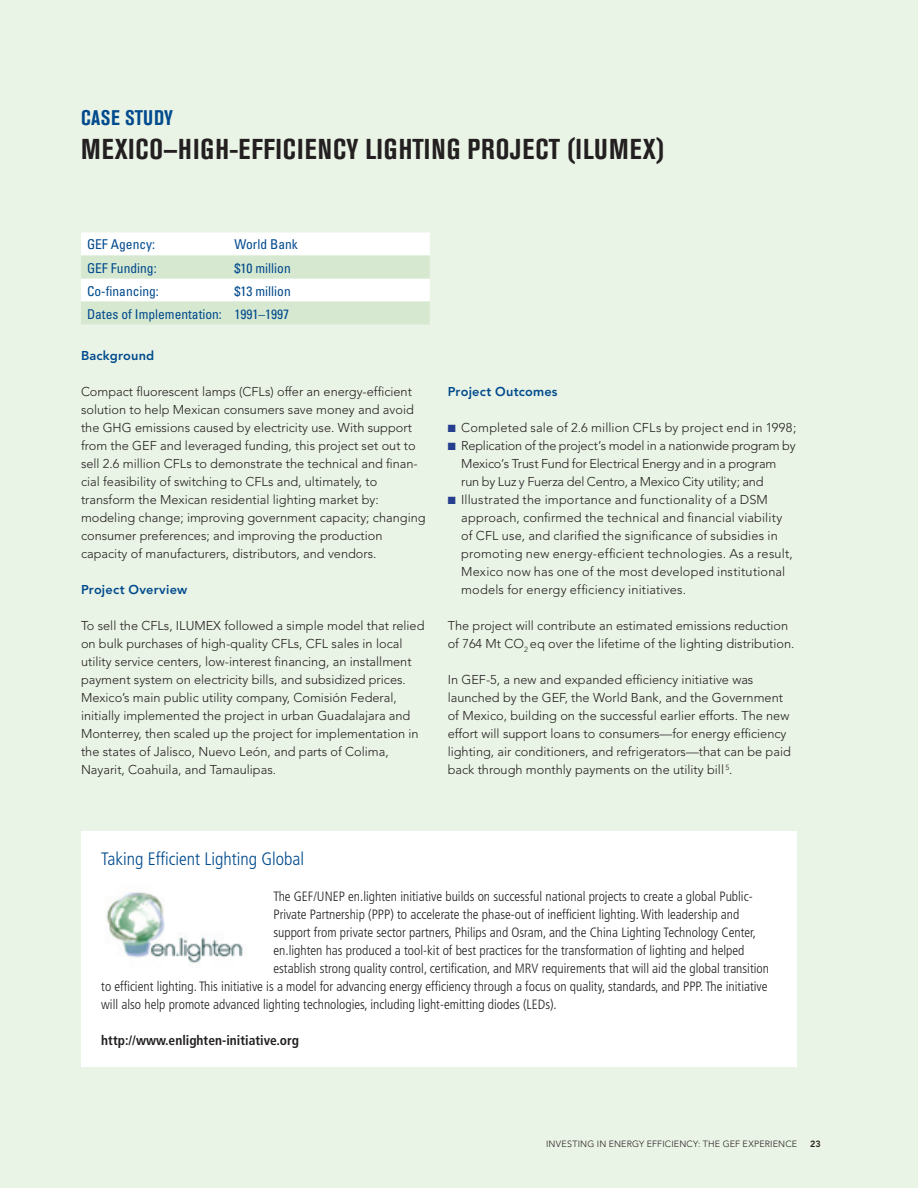
<style>
.page{position:relative;width:918px;height:1188px;background:#eaf4e6}
.page>*{position:absolute;margin:0;border:0;box-sizing:border-box;transform-origin:0 0}
.t1{font:700 condensed 28.5px "Akzidenz Grotesk BE";letter-spacing:.035em;color:#231f20}
.t2{font:700 condensed 21px "Akzidenz Grotesk BE";color:#004a8d}
.t3{font:300 condensed 18px "Frutiger";color:#004a8d}
.t4{font:300 condensed 13.5px "Frutiger";color:#231f20}
.t5{font:condensed 13.5px/23px "Univers";color:#004a8d;text-align:right}
.t6{font:700 condensed 13.5px "Frutiger";color:#231f20}
.t7{font:300 12.75px/18px "Avenir";color:#231f20}
.t8{font:300 12.75px/18px "Avenir";letter-spacing:.02em;color:#231f20}
.t9{font:800 12.75px "Avenir";letter-spacing:.015em;color:#004a8d}
.t10{font:300 9px "Avenir";letter-spacing:.02em;color:#231f20}
.t11{font:800 9px "Avenir";color:#231f20}
.s1{color:#253f8e}
</style>
<div class="page">
<svg style="left:81px;top:232px;width:349px;height:92px;background:#eaf3e7"></svg>
<div style="left:81px;top:831px;width:715px;height:235px;background:#fff"></div>
<img style="left:106px;top:892px;width:137px;height:72px">
<h2 class="t2" style="left:81px;top:106px;width:65px">CASE STUDY</h2>
<h1 class="t1" style="left:81px;top:133px;width:585px">MEXICO—HIGH-EFFICIENCY LIGHTING PROJECT (ILUMEX)</h1>
<p class="t5" style="left:87px;top:233px;width:70px">GEF Agency:</p>
<p class="t5" style="left:235px;top:233px;width:65px">World Bank</p>
<p class="t5" style="left:87px;top:256px;width:71px">GEF Funding:</p>
<p class="t5" style="left:235px;top:256px;width:58px">$10 million</p>
<p class="t5" style="left:87px;top:279px;width:73px">Co-financing:</p>
<p class="t5" style="left:87px;top:279px;width:205px">$13 million<br>Dates of Implementation: 1991–1997</p>
<p class="t9" style="left:81px;top:348px;width:75px">Background</p>
<p class="t7" style="left:81px;top:383px;width:346px">Compact fluorescent lamps (CFLs) offer an energy-efficient solution to help Mexican consumers save money and avoid the GH G emissions caused by electricity use. With support from the GEF and leveraged funding, this project set out to sell 2.6 million CFLs to demonstrate the technical and finan&shy;cial feasibility of switching to CFLs and, ultimately, to transform the M exican residential lighting market by: modeling change; improving government capacity; changing consumer preferences; and improving the production capacity of manufacturers, distributors, and vendors.</p>
<p class="t9" style="left:81px;top:582px;width:108px">Project Overview</p>
<p class="t7" style="left:81px;top:617px;width:123px">To sell the CFLs, ILUMEX</p>
<p class="t7" style="left:81px;top:617px;width:345px;text-indent:143px">followed a simple model that relied on bulk purchases of high-quality CFLs, CFL sales in local utility service centers, low-interest financing, an installment payment system on electricity bills, and subsidized prices.<br>Mexico’s main public utility company, Comisión Federal, initially implemented the project in urban Guadalajara and Monterrey, then scaled up the project for implementation in the states of Jalisco, N uevo León, and parts of Colima, Nayarit, Coahuila, and Tamaulipas.</p>
<p class="t9" style="left:448px;top:384px;width:111px">Project Outcomes</p>
<p class="t7" style="left:448px;top:419px;width:350px"><span class="s1">■</span> Completed sale of 2.6 million CFLs by project end in 1998;</p>
<p class="t7" style="left:461px;top:437px;width:336px;text-indent:-13px"><span class="s1">■</span> Replication of the project’s model in a nationwide program by<br>M exico’s Trust Fund for Electrical Energy and in a program run by Luz y Fuerza del Centro, a M exico City utility; and</p>
<p class="t8" style="left:461px;top:491px;width:333px;text-indent:-13px"><span class="s1">■</span> I llustrated the importance and functionality of a DSM approach, confirmed the technical and financial viability of CFL use, and clarified the significance of subsidies in promoting new energy-efficient technologies. As a result, M exico now has one of the most developed institutional models for energy efficiency initiatives.</p>
<p class="t7" style="left:448px;top:617px;width:348px">The project will contribute an estimated emissions reduction of 764 Mt CO<sub>2</sub> eq over the lifetime of the lighting distribution.</p>
<p class="t7" style="left:448px;top:671px;width:345px">I n GEF-5, a new and expanded efficiency initiative was launched by the GEF, the World Bank, and the Government of Mexico, building on the successful earlier efforts. The new effort will support loans to consumers—for energy efficiency lighting, air conditioners, and refrigerators—that can be paid back through monthly payments on the utility bill <sup>5</sup>.</p>
<h3 class="t3" style="left:101px;top:848px;width:205px">Taking Efficient Lighting Global</h3>
<p class="t4" style="left:273px;top:888px;width:481px">The GEF/UNEP en.lighten initiative builds on successful national projects to create a global Public-</p>
<p class="t4" style="left:273px;top:906px;width:467px">Private Partnership (PPP) to accelerate the phase-out of inefficient lighting. With leadership and</p>
<p class="t4" style="left:273px;top:924px;width:484px">support from private sector partners, Philips and Osram, and the China Lighting Technology Center,</p>
<p class="t4" style="left:273px;top:942px;width:473px">en.lighten has produced a tool-kit of best practices for the transformation of lighting and helped</p>
<p class="t4" style="left:273px;top:960px;width:497px">establish strong quality control, certification, and MRV requirements that will aid the global transition</p>
<p class="t4" style="left:101px;top:978px;width:668px">to efficient lighting. This initiative is a model for advancing energy efficiency through a focus on quality, standards, and PPP. The initiative</p>
<p class="t4" style="left:101px;top:996px;width:457px">will also help promote advanced lighting technologies, including light-emitting diodes (LEDs).</p>
<p class="t6" style="left:101px;top:1032px;width:199px">http://www.enlighten-initiative.org</p>
<p class="t10" style="left:546px;top:1139px;width:253px">I nvesting in Energy Efficiency: The GEF Experience</p>
<p class="t11" style="left:810px;top:1139px;width:12px">23</p>
</div>
